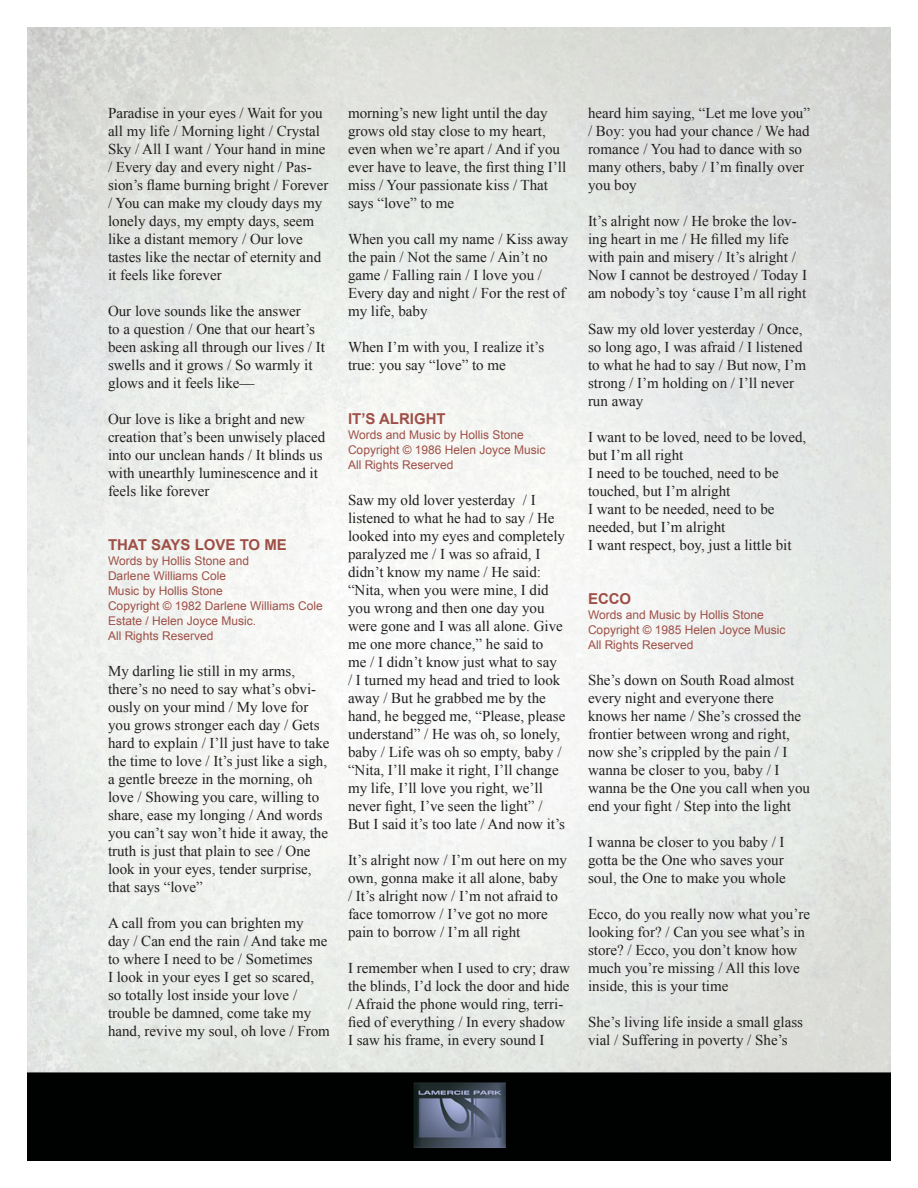
<style>
.page{position:relative;width:918px;height:1188px;background:#fff}
.page>*{position:absolute;margin:0;border:0;box-sizing:border-box;transform-origin:0 0}
.t1{font:15px/18px "Times New Roman";color:#231f20}
.t2{font:700 15px "Arial";color:#9e4f46}
.t3{font:12px/15px "Arial";color:#9e4f46}
</style>
<div class="page">
<img style="left:27px;top:27px;width:864px;height:1134px">
<p class="t1" style="left:108px;top:104px;width:222px">Paradise in your eyes / Wait for you all my life / Morning light / Crystal<br>Sky / All I want / Your hand in mine / Every day and every night / Pas&shy;sion’s flame burning bright / Forever / You can make my cloudy days my lonely days, my empty days, seem like a distant memory / Our love tastes like the nectar of eternity and it feels like forever</p>
<p class="t1" style="left:108px;top:302px;width:219px">Our love sounds like the answer<br>to a question / One that our heart’s been asking all through our lives / It swells and it grows / So warmly it glows and it feels like—</p>
<p class="t1" style="left:108px;top:410px;width:219px">Our love is like a bright and new creation that’s been unwisely placed into our unclean hands / It blinds us with unearthly luminescence and it feels like forever</p>
<p class="t2" style="left:108px;top:535px;width:180px">THAT SAYS LOVE TO ME</p>
<p class="t3" style="left:108px;top:554px;width:216px">Words by Hollis Stone and<br>Darlene Williams Cole<br>Music by Hollis Stone<br>Copyright © 1982 Darlene Williams Cole<br>Estate / Helen Joyce Music.<br>All Rights Reserved</p>
<p class="t1" style="left:108px;top:662px;width:223px">My darling lie still in my arms, there’s no need to say what’s obvi&shy;ously on your mind / My love for you grows stronger each day / Gets hard to explain / I’ll just have to take the time to love / It’s just like a sigh, a gentle breeze in the morning, oh love / Showing you care, willing to share, ease my longing / And words you can’t say won’t hide it away, the truth is just that plain to see / One look in your eyes, tender surprise, that says “love”</p>
<p class="t1" style="left:108px;top:914px;width:223px">A call from you can brighten my<br>day / Can end the rain / And take me to where I need to be / Sometimes<br>I look in your eyes I get so scared, so totally lost inside your love / trouble be damned, come take my hand, revive my soul, oh love / From</p>
<p class="t1" style="left:348px;top:104px;width:220px">morning’s new light until the day grows old stay close to my heart, even when we’re apart / And if you ever have to leave, the first thing I’ll miss / Your passionate kiss / That says “love” to me</p>
<p class="t1" style="left:348px;top:230px;width:222px">When you call my name / Kiss away the pain / Not the same / Ain’t no game / Falling rain / I love you /<br>Every day and night / For the rest of my life, baby</p>
<p class="t1" style="left:348px;top:338px;width:198px">When I’m with you, I realize it’s true: you say “love” to me</p>
<p class="t2" style="left:348px;top:409px;width:99px">IT’S ALRIGHT</p>
<p class="t3" style="left:348px;top:428px;width:199px">Words and Music by Hollis Stone<br>Copyright © 1986 Helen Joyce Music<br>All Rights Reserved</p>
<p class="t1" style="left:348px;top:491px;width:219px">Saw my old lover yesterday / I listened to what he had to say / He looked into my eyes and completely paralyzed me / I was so afraid, I didn’t know my name / He said: “Nita, when you were mine, I did you wrong and then one day you were gone and I was all alone. Give me one more chance,” he said to me / I didn’t know just what to say<br>/ I turned my head and tried to look away / But he grabbed me by the hand, he begged me, “Please, please understand” / He was oh, so lonely, baby / Life was oh so empty, baby / “Nita, I’ll make it right, I’ll change my life, I’ll love you right, we’ll never fight, I’ve seen the light” /<br>But I said it’s too late / And now it’s</p>
<p class="t1" style="left:348px;top:851px;width:221px">It’s alright now / I’m out here on my own, gonna make it all alone, baby<br>/ It’s alright now / I’m not afraid to face tomorrow / I’ve got no more pain to borrow / I’m all right</p>
<p class="t1" style="left:348px;top:959px;width:224px">I remember when I used to cry; draw the blinds, I’d lock the door and hide / Afraid the phone would ring, terri&shy;fied of everything / In every shadow I saw his frame, in every sound I</p>
<p class="t1" style="left:588px;top:104px;width:224px">heard him saying, “Let me love you” / Boy: you had your chance / We had romance / You had to dance with so many others, baby / I’m finally over you boy</p>
<p class="t1" style="left:588px;top:212px;width:221px">It’s alright now / He broke the lov&shy;ing heart in me / He filled my life with pain and misery / It’s alright / Now I cannot be destroyed / Today I am nobody’s toy ‘cause I’m all right</p>
<p class="t1" style="left:588px;top:320px;width:220px">Saw my old lover yesterday / Once, so long ago, I was afraid / I listened to what he had to say / But now, I’m strong / I’m holding on / I’ll never run away</p>
<p class="t1" style="left:588px;top:428px;width:220px">I want to be loved, need to be loved, but I’m all right<br>I need to be touched, need to be touched, but I’m alright<br>I want to be needed, need to be needed, but I’m alright<br>I want respect, boy, just a little bit</p>
<p class="t2" style="left:588px;top:589px;width:45px">ECCO</p>
<p class="t3" style="left:588px;top:608px;width:199px">Words and Music by Hollis Stone<br>Copyright © 1985 Helen Joyce Music<br>All Rights Reserved</p>
<p class="t1" style="left:588px;top:671px;width:224px">She’s down on South Road almost every night and everyone there knows her name / She’s crossed the frontier between wrong and right, now she’s crippled by the pain / I wanna be closer to you, baby / I wanna be the One you call when you end your fight / Step into the light</p>
<p class="t1" style="left:588px;top:833px;width:199px">I wanna be closer to you baby / I gotta be the One who saves your soul, the One to make you whole</p>
<p class="t1" style="left:588px;top:905px;width:223px">Ecco, do you really now what you’re looking for? / Can you see what’s in store? / Ecco, you don’t know how much you’re missing / All this love inside, this is your time</p>
<p class="t1" style="left:588px;top:1013px;width:217px">She’s living life inside a small glass vial / Suffering in poverty / She’s</p>
</div>
